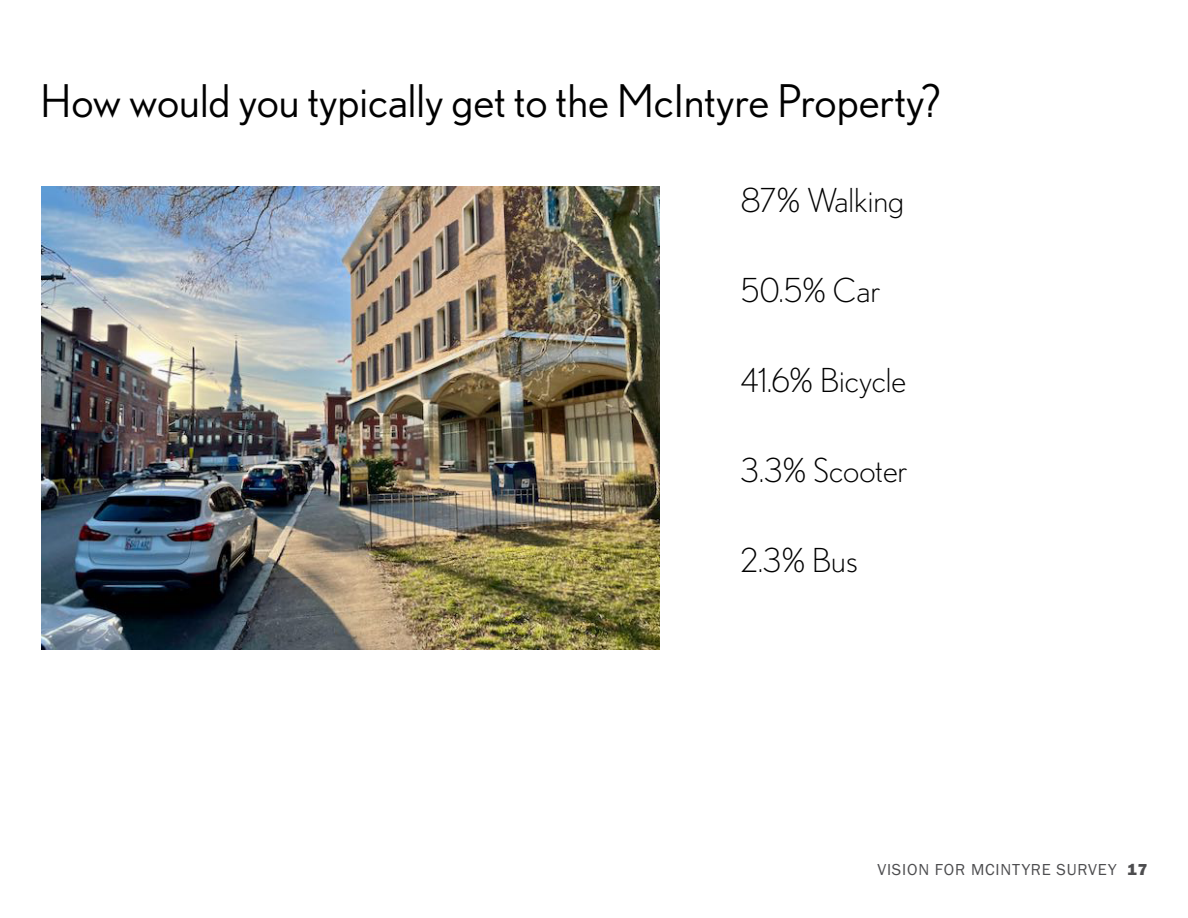
<style>
.page{position:relative;width:1188px;height:918px;background:#fff}
.page>*{position:absolute;margin:0;border:0;box-sizing:border-box;transform-origin:0 0}
.t1{font:45px "Nobel";color:#000}
.t2{font:300 33px "Nobel";color:#000}
.t3{font:16.5px "Franklin Gothic URW Boo";letter-spacing:.05em;color:#4d4d4f}
.s1{font-family:"Franklin Gothic URW Hea"}
</style>
<div class="page">
<img style="left:42px;top:186px;width:618px;height:463px">
<h1 class="t1" style="left:40px;top:75px;width:902px">How would you typically get to the McIntyre Property?</h1>
<p class="t2" style="left:741px;top:182px;width:165px">87% Walking</p>
<p class="t2" style="left:741px;top:272px;width:141px">50.5% Car</p>
<p class="t2" style="left:741px;top:362px;width:167px">41.6% Bicycle</p>
<p class="t2" style="left:741px;top:452px;width:168px">3.3% Scooter</p>
<p class="t2" style="left:741px;top:542px;width:119px">2.3% Bus</p>
<p class="t3" style="left:877px;top:859px;width:272px">VISION FOR MCINTYRE SURVEY <span class="s1">17</span></p>
</div>
